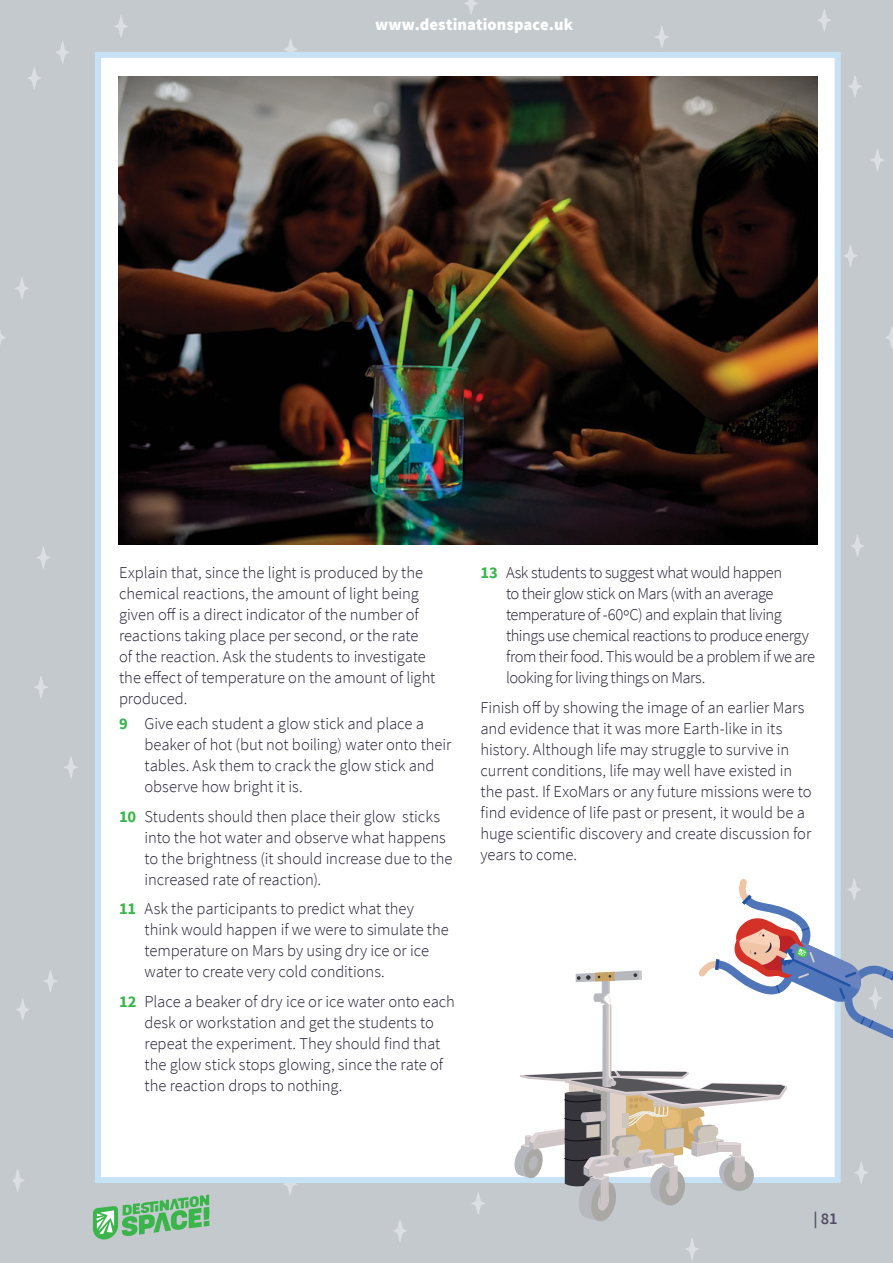
<style>
.page{position:relative;width:893px;height:1263px;background:#c3c9cc}
.page>*{position:absolute;margin:0;border:0;box-sizing:border-box;transform-origin:0 0}
.t1{font:300 16.5px/21px "Source Sans Pro";letter-spacing:-.005em;color:#221c35}
.t2{font:300 16.5px/21px "Source Sans Pro";letter-spacing:-.03em;color:#221c35}
.t3{font:900 16.5px "Source Sans Pro";letter-spacing:.005em;color:#fff}
.t4{font:600 16.5px "Source Sans Pro";color:#534c64}
.s1{font-weight:700;color:#39b54a}
</style>
<div class="page">
<svg style="left:36px;top:546px;width:14px;height:23px"></svg>
<svg style="left:655px;top:26px;width:14px;height:22px"></svg>
<svg style="left:287px;top:1186px;width:6px;height:9px"></svg>
<svg style="left:393px;top:1220px;width:14px;height:22px"></svg>
<svg style="left:471px;top:1192px;width:14px;height:23px"></svg>
<svg style="left:685px;top:1238px;width:14px;height:22px"></svg>
<svg style="left:34px;top:676px;width:14px;height:22px"></svg>
<svg style="left:13px;top:1169px;width:12px;height:23px"></svg>
<svg style="left:464px;top:0;width:14px;height:15px"></svg>
<svg style="left:844px;top:244px;width:13px;height:23px"></svg>
<svg style="left:871px;top:149px;width:13px;height:23px"></svg>
<svg style="left:885px;top:327px;width:8px;height:21px"></svg>
<svg style="left:114px;top:15px;width:14px;height:22px"></svg>
<svg style="left:15px;top:277px;width:14px;height:22px"></svg>
<svg style="left:28px;top:67px;width:13px;height:22px"></svg>
<svg style="left:56px;top:41px;width:13px;height:23px"></svg>
<svg style="left:16px;top:998px;width:14px;height:23px"></svg>
<svg style="left:44px;top:970px;width:13px;height:22px"></svg>
<svg style="left:64px;top:756px;width:14px;height:22px"></svg>
<svg style="left:851px;top:535px;width:13px;height:22px"></svg>
<svg style="left:818px;top:9px;width:13px;height:22px"></svg>
<svg style="left:848px;top:75px;width:14px;height:22px"></svg>
<svg style="left:285px;top:38px;width:11px;height:11px"></svg>
<svg style="left:0;top:331px;width:6px;height:13px"></svg>
<svg style="left:93px;top:1194px;width:116px;height:46px"></svg>
<div style="left:95px;top:49px;width:746px;height:1137px;background:#fff"></div>
<img style="left:119px;top:77px;width:699px;height:467px">
<svg style="left:514px;top:850px;width:379px;height:372px"></svg>
<p class="t3" style="left:375px;top:14px;width:199px">www.destinationspace.uk</p>
<p class="t1" style="left:119px;top:562px;width:318px">Explain that, since the light is produced by the chemical reactions, the amount of light being given off is a direct indicator of the number of reactions taking place per second, or the rate of the reaction. Ask the students to investigate the effect of temperature on the amount of light produced.</p>
<p class="t1" style="left:145px;top:713px;width:308px;text-indent:-26px"><span class="s1">9</span> Give each student a glow stick and place a beaker of hot (but not boiling) water onto their tables. Ask them to crack the glow stick and observe how bright it is.</p>
<p class="t1" style="left:145px;top:806px;width:309px;text-indent:-25px"><span class="s1">10</span> Students should then place their glow sticks into the hot water and observe what happens to the brightness (it should increase due to the increased rate of reaction).</p>
<p class="t1" style="left:145px;top:898px;width:306px;text-indent:-26px"><span class="s1">11</span> Ask the participants to predict what they think would happen if we were to simulate the temperature on Mars by using dry ice or ice water to create very cold conditions.</p>
<p class="t1" style="left:145px;top:991px;width:312px;text-indent:-26px"><span class="s1">12</span> Place a beaker of dry ice or ice water onto each desk or workstation and get the students to repeat the experiment. They should find that the glow stick stops glowing, since the rate of the reaction drops to nothing.</p>
<p class="t2" style="left:506px;top:562px;width:310px;text-indent:-26px"><span class="s1">13</span> Ask students to suggest what would happen<br>to their glow stick on Mars (with an average temperature of -60ᵒC) and explain that living things use chemical reactions to produce energy from their food. This would be a problem if we are looking for living things on Mars.</p>
<p class="t1" style="left:480px;top:697px;width:332px">Finish off by showing the image of an earlier Mars and evidence that it was more Earth-like in its history. Although life may struggle to survive in current conditions, life may well have existed in the past. If ExoMars or any future missions were to find evidence of life past or present, it would be a huge scientific discovery and create discussion for years to come.</p>
<p class="t4" style="left:813px;top:1208px;width:26px">| 81</p>
</div>
